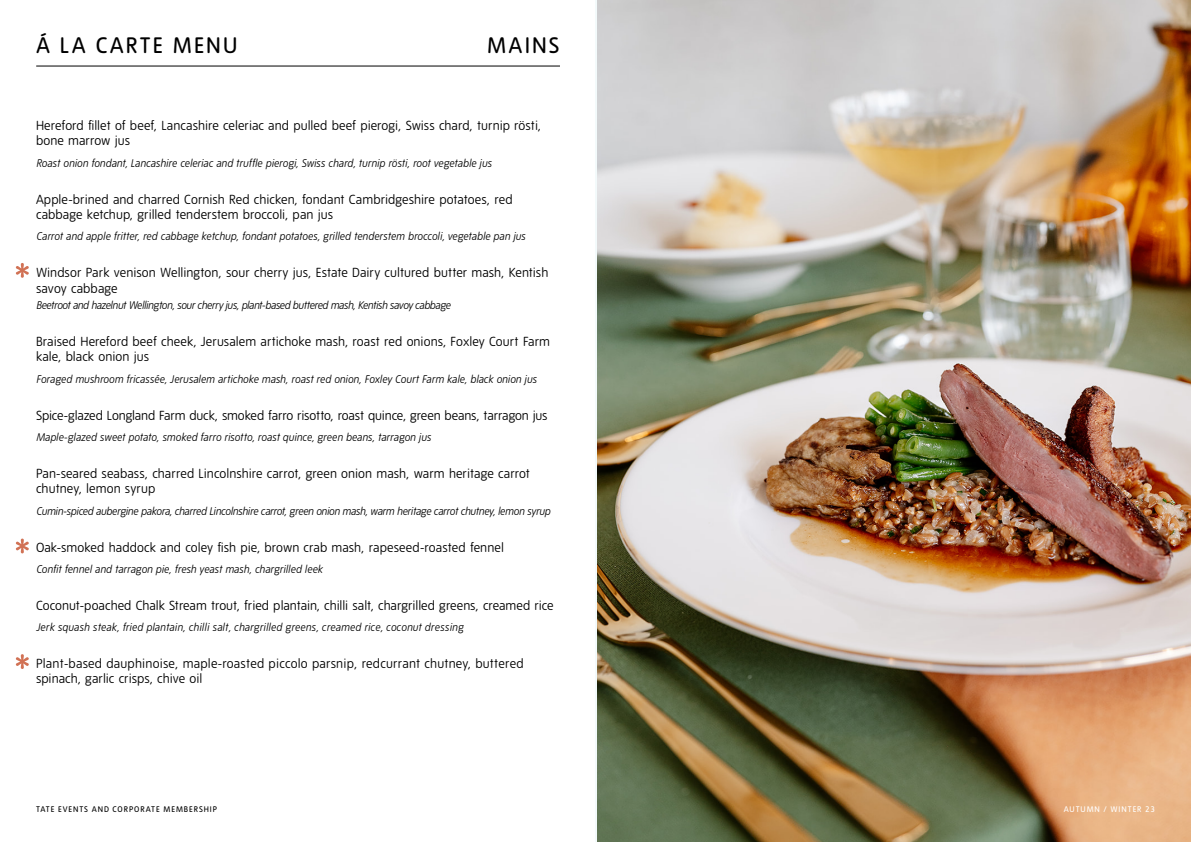
<style>
.page{position:relative;width:1191px;height:842px;background:#fff}
.page>*{position:absolute;margin:0;border:0;box-sizing:border-box;transform-origin:0 0}
.t1{font:22px "Tate New Pro";letter-spacing:.095em;color:#000}
.t2{font:100 13px/15.6px "Tate New Pro";letter-spacing:.005em;color:#000}
.t3{font:italic 100 11px "Tate New Pro";color:#000}
.t4{font:italic 100 11px "Tate New Pro";letter-spacing:-.02em;color:#000}
.t5{font:italic 100 11px "Tate New Pro";letter-spacing:-.035em;color:#000}
.t6{font:8px "Tate New Pro";letter-spacing:.115em;color:#000}
.t7{font:8px "Tate New Pro";letter-spacing:.115em;color:#fff}
</style>
<div class="page">
<img style="left:597px;top:0;width:593px;height:842px">
<hr style="left:36px;top:66px;width:523px;height:1px;background:#000">
<svg style="left:16px;top:263px;width:13px;height:15px"></svg>
<svg style="left:16px;top:539px;width:13px;height:14px"></svg>
<svg style="left:16px;top:654px;width:13px;height:15px"></svg>
<h1 class="t1" style="left:36px;top:32px;width:203px">Á LA CARTE MENU</h1>
<h1 class="t1" style="left:487px;top:32px;width:74px">MAINS</h1>
<p class="t2" style="left:36px;top:118px;width:507px">Hereford fillet of beef, Lancashire celeriac and pulled beef pierogi, Swiss chard, turnip rösti, bone marrow jus</p>
<p class="t3" style="left:36px;top:156px;width:457px">Roast onion fondant, Lancashire celeriac and truffle pierogi, Swiss chard, turnip rösti, root vegetable jus</p>
<p class="t2" style="left:36px;top:191px;width:478px">Apple-brined and charred Cornish Red chicken, fondant Cambridgeshire potatoes, red cabbage ketchup, grilled tenderstem broccoli, pan jus</p>
<p class="t3" style="left:36px;top:230px;width:491px">Carrot and apple fritter, red cabbage ketchup, fondant potatoes, grilled tenderstem broccoli, vegetable pan jus</p>
<p class="t2" style="left:36px;top:265px;width:514px">Windsor Park venison Wellington, sour cherry jus, Estate Dairy cultured butter mash, Kentish savoy cabbage</p>
<p class="t5" style="left:36px;top:299px;width:416px">Beetroot and hazelnut Wellington, sour cherry jus, plant-based buttered mash, Kentish savoy cabbage</p>
<p class="t2" style="left:36px;top:334px;width:515px">Braised Hereford beef cheek, Jerusalem artichoke mash, roast red onions, Foxley Court Farm kale, black onion jus</p>
<p class="t3" style="left:36px;top:372px;width:502px">Foraged mushroom fricassée, Jerusalem artichoke mash, roast red onion, Foxley Court Farm kale, black onion jus</p>
<p class="t2" style="left:36px;top:407px;width:513px">Spice-glazed Longland Farm duck, smoked farro risotto, roast quince, green beans, tarragon jus</p>
<p class="t3" style="left:36px;top:430px;width:397px">Maple-glazed sweet potato, smoked farro risotto, roast quince, green beans, tarragon jus</p>
<p class="t2" style="left:36px;top:465px;width:495px">Pan-seared seabass, charred Lincolnshire carrot, green onion mash, warm heritage carrot chutney, lemon syrup</p>
<p class="t4" style="left:36px;top:504px;width:516px">Cumin-spiced aubergine pakora, charred Lincolnshire carrot, green onion mash, warm heritage carrot chutney, lemon syrup</p>
<p class="t2" style="left:36px;top:539px;width:469px">Oak-smoked haddock and coley fish pie, brown crab mash, rapeseed-roasted fennel</p>
<p class="t3" style="left:36px;top:562px;width:288px">Confit fennel and tarragon pie, fresh yeast mash, chargrilled leek</p>
<p class="t2" style="left:36px;top:597px;width:519px">Coconut-poached Chalk Stream trout, fried plantain, chilli salt, chargrilled greens, creamed rice</p>
<p class="t3" style="left:36px;top:620px;width:429px">Jerk squash steak, fried plantain, chilli salt, chargrilled greens, creamed rice, coconut dressing</p>
<p class="t2" style="left:36px;top:656px;width:489px">Plant-based dauphinoise, maple-roasted piccolo parsnip, redcurrant chutney, buttered spinach, garlic crisps, chive oil</p>
<p class="t6" style="left:36px;top:804px;width:183px">TATE EVENTS AND CORPORATE MEMBERSHIP</p>
<p class="t7" style="left:1063px;top:804px;width:93px">AUTUMN / WINTER 23</p>
</div>
